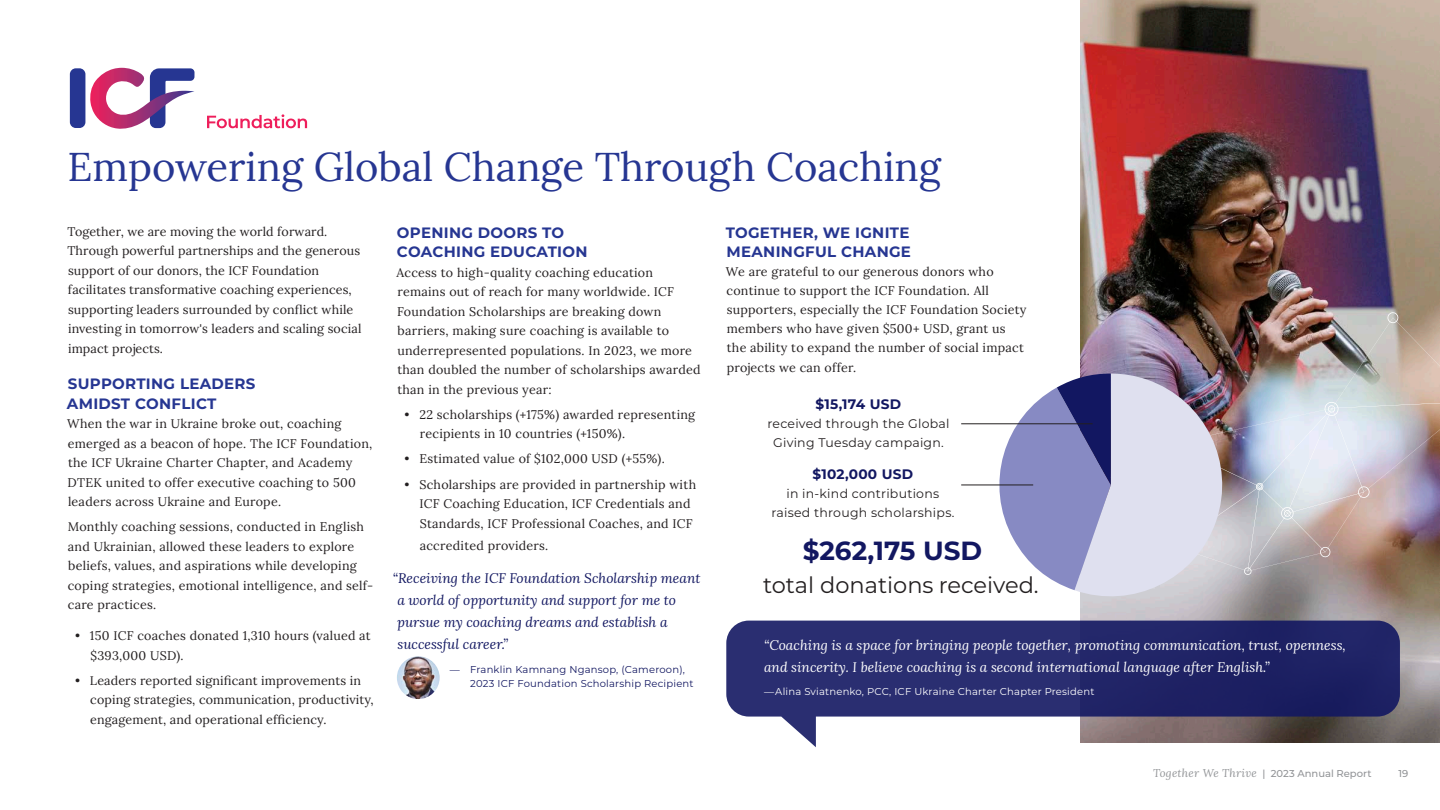
<style>
.page{position:relative;width:1440px;height:810px;background:#fff}
.page>*{position:absolute;margin:0;border:0;box-sizing:border-box;transform-origin:0 0}
.t1{font:40px "Lora";color:#263692}
.Body_Text{font:700 26.25px "Montserrat";color:#121761}
.Body_Text-2{font:22.5px "Montserrat";color:#231f20}
.Body_Text-3{font:700 15px/19.5px "Montserrat";letter-spacing:.02em;color:#263692}
.Body_Text-4{font:italic 13.75px/21.2px "Lora";color:#fff}
.Body_Text-5{font:italic 13.75px/22px "Lora";color:#121761}
.Body_Text-6{font:700 13.75px "Montserrat";letter-spacing:.02em;color:#121761}
.Body_Text-7{font:12.5px/19.5px "Lora";letter-spacing:.02em;color:#231f20}
.Body_Text-8{font:12.5px/18.8px "Montserrat";letter-spacing:.02em;color:#231f20;text-align:center}
.Body_Text-9{font:10px/13.2px "Montserrat";letter-spacing:.02em;color:#121761}
.Body_Text-10{font:10px "Montserrat";letter-spacing:.02em;color:#fff}
.t2{font:500 10px "Montserrat";color:#939598}
.s1{font-family:"Lora";font-weight:400;font-style:italic;font-size:11.25px}
</style>
<div class="page">
<svg style="left:90px;top:68px;width:105px;height:61px"></svg>
<div style="left:70px;top:68px;width:15px;height:60px;background:#263692;border-radius:6px"></div>
<svg style="left:207px;top:114px;width:100px;height:14px"></svg>
<img style="left:1080px;top:0;width:360px;height:742px">
<img style="left:984px;top:312px;width:456px;height:298px">
<hr style="left:961px;top:485px;width:72px;height:1px;background:#231f20">
<hr style="left:961px;top:424px;width:132px;height:1px;background:#231f20">
<img style="left:397px;top:656px;width:43px;height:43px;border-radius:21px">
<svg style="left:726px;top:621px;width:674px;height:126px;fill:#2a2e71"></svg>
<h2 class="t1" style="left:68px;top:137px;width:875px">Empowering Global Change Through Coaching</h2>
<p class="Body_Text-7" style="left:67px;top:221px;width:295px">Together, we are moving the world forward.<br>Through powerful partnerships and the generous support of our donors, the ICF Foundation facilitates transformative coaching experiences, supporting leaders surrounded by conflict while investing in tomorrow's leaders and scaling social impact projects.</p>
<p class="Body_Text-3" style="left:67px;top:373px;width:190px">SUPPORTING LEADERS<br>AMIDST CONFLICT</p>
<p class="Body_Text-7" style="left:67px;top:413px;width:307px">When the war in Ukraine broke out, coaching emerged as a beacon of hope. The ICF Foundation, the ICF Ukraine Charter Chapter, and Academy DTEK united to offer executive coaching to 500 leaders across Ukraine and Europe.</p>
<p class="Body_Text-7" style="left:68px;top:516px;width:307px">Monthly coaching sessions, conducted in English and Ukrainian, allowed these leaders to explore beliefs, values, and aspirations while developing coping strategies, emotional intelligence, and self&shy;care practices.</p>
<p class="Body_Text-7" style="left:91px;top:625px;width:282px;text-indent:-16px">• 150 ICF coaches donated 1,310 hours (valued at $393,000 USD).</p>
<p class="Body_Text-7" style="left:90px;top:670px;width:285px;text-indent:-15px">• Leaders reported significant improvements in coping strategies, communication, productivity, engagement, and operational efficiency.</p>
<p class="Body_Text-3" style="left:397px;top:222px;width:192px">OPENING DOORS TO<br>COACHING EDUCATION</p>
<p class="Body_Text-7" style="left:396px;top:262px;width:306px">Access to high-quality coaching education remains out of reach for many worldwide. ICF Foundation Scholarships are breaking down barriers, making sure coaching is available to underrepresented populations. In 2023, we more than doubled the number of scholarships awarded than in the previous year:</p>
<p class="Body_Text-7" style="left:420px;top:404px;width:277px;text-indent:-16px">• 22 scholarships (+175%) awarded representing recipients in 10 countries (+150%).</p>
<p class="Body_Text-7" style="left:404px;top:448px;width:262px">• Estimated value of $102,000 USD (+55%).</p>
<p class="Body_Text-7" style="left:420px;top:474px;width:278px;text-indent:-15px">• Scholarships are provided in partnership with<br>ICF Coaching Education, ICF Credentials and<br>Standards, ICF Professional Coaches, and ICF</p>
<p class="Body_Text-7" style="left:420px;top:535px;width:130px">accredited providers.</p>
<p class="Body_Text-5" style="left:397px;top:567px;width:305px;text-indent:-5px">“Receiving the ICF Foundation Scholarship meant a world of opportunity and support for me to pursue my coaching dreams and establish a successful career.”</p>
<p class="Body_Text-9" style="left:470px;top:663px;width:225px;text-indent:-20px">— Franklin Kamnang Ngansop, (Cameroon),<br>2023 ICF Foundation Scholarship Recipient</p>
<p class="Body_Text-3" style="left:726px;top:222px;width:187px;line-height:19.1px">TOGETHER, WE IGNITE<br>MEANINGFUL CHANGE</p>
<p class="Body_Text-7" style="left:726px;top:261px;width:302px;line-height:19.1px">We are grateful to our generous donors who continue to support the ICF Foundation. All supporters, especially the ICF Foundation Society members who have given $500+ USD, grant us the ability to expand the number of social impact projects we can offer.</p>
<p class="Body_Text-6" style="left:816px;top:394px;width:87px">$15,174 USD</p>
<p class="Body_Text-8" style="left:767px;top:414px;width:183px">received through the Global<br>Giving Tuesday campaign.</p>
<p class="Body_Text-6" style="left:812px;top:464px;width:102px">$102,000 USD</p>
<p class="Body_Text-8" style="left:771px;top:484px;width:185px">in in-kind contributions raised through scholarships.</p>
<p class="Body_Text" style="left:803px;top:532px;width:181px">$262,175 USD</p>
<p class="Body_Text-2" style="left:763px;top:569px;width:277px">total donations received.</p>
<p class="Body_Text-4" style="left:764px;top:635px;width:583px">“Coaching is a space for bringing people together, promoting communication, trust, openness, and sincerity. I believe coaching is a second international language after English.”</p>
<p class="Body_Text-10" style="left:764px;top:685px;width:332px">—Alina Sviatnenko, PCC, ICF Ukraine Charter Chapter President</p>
<p class="t2" style="left:1153px;top:766px;width:220px"><span class="s1">Together We Thrive</span> | 2023 Annual Report</p>
<p class="t2" style="left:1398px;top:766px;width:11px">19</p>
</div>
